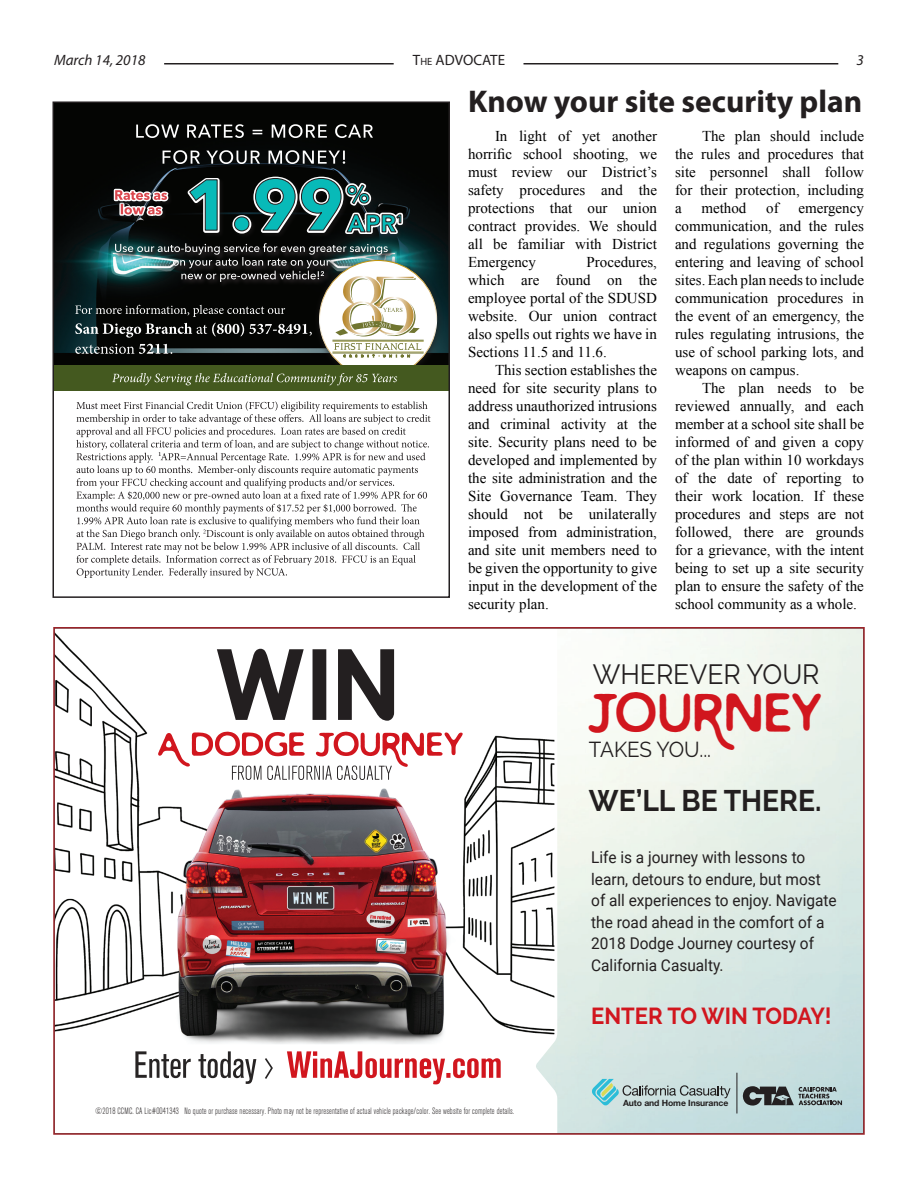
<style>
.page{position:relative;width:918px;height:1188px;background:#fff}
.page>*{position:absolute;margin:0;border:0;box-sizing:border-box;transform-origin:0 0}
.t1{font:46.2px "Wayward Sans";letter-spacing:.06em;color:#d1161e;scale:.95 1}
.t2{font:700 31.5px "Myriad Pro";color:#231f20}
.t3{font:700 29.7px "Raleway";color:#231f20;scale:.95 1}
.t4{font:27.75px "Raleway";color:#231f20;scale:.95 1}
.t5{font:700 23.1px "Raleway";color:#d1161e;scale:.95 1}
.t6{font:21.6px "Raleway";letter-spacing:-.01em;color:#231f20;scale:.95 1}
.t7{font:16.2px/21.6px "Roboto";color:#231f20;scale:.95 1}
.t8{font:15px/18px "Times New Roman";color:#000;text-align:justify}
.t9{font:italic 15px "Myriad Pro";color:#231f20}
.t10{font:15px "Myriad Pro";color:#231f20}
.t11{font:300 condensed 9.15px "Akzidenz Grotesk BE";letter-spacing:.02em;color:#231f20;scale:.95 1}
.t12{font:700 8.55px "Helvetica Neue LT Std";letter-spacing:-.01em;color:#211e1e}
.s1{font-size:10.5px}
</style>
<div class="page">
<hr style="left:524px;top:63px;width:314px;height:1px;background:#231f20">
<hr style="left:164px;top:63px;width:230px;height:1px;background:#231f20">
<img style="left:55px;top:104px;width:392px;height:262px">
<div style="left:313px;top:255px;width:131px;height:130px;background:#231f20;opacity:.75"></div>
<div style="left:320px;top:261px;width:117px;height:117px;background:#fff;border-radius:50%"></div>
<hr style="left:332px;top:341px;width:92px;height:1px;background:#a29e53">
<hr style="left:332px;top:352px;width:92px;height:1px;background:#a29e53">
<hr style="left:332px;top:340px;width:92px;height:1px;background:#707530">
<hr style="left:332px;top:353px;width:92px;height:1px;background:#707530">
<div style="left:53px;top:366px;width:396px;height:25px;background:#44591f"></div>
<svg style="left:163px;top:150px;width:182px;height:14px;background:#4e5050"></svg>
<svg style="left:136px;top:124px;width:237px;height:14px;background:#494a49"></svg>
<svg style="left:113px;top:242px;width:282px;height:1px"></svg>
<div style="left:344px;top:212px;width:65px;height:27px;background:#231f20;opacity:.4"></div>
<div style="left:187px;top:176px;width:162px;height:63px;background:#040503"></div>
<div style="left:114px;top:189px;width:59px;height:17px;background:#050504"></div>
<svg style="left:75px;top:243px;width:346px;height:114px"></svg>
<svg style="left:112px;top:373px;width:285px;height:12px"></svg>
<svg style="left:183px;top:174px;width:222px;height:63px"></svg>
<svg style="left:112px;top:187px;width:59px;height:46px;background:#574546"></svg>
<svg style="left:76px;top:401px;width:355px;height:177px"></svg>
<div style="left:52px;top:101px;width:398px;height:497px;border:2px solid #231f20"></div>
<svg style="left:56px;top:630px;width:806px;height:502px"></svg>
<svg style="left:217px;top:649px;width:177px;height:72px"></svg>
<svg style="left:158px;top:732px;width:305px;height:48px"></svg>
<svg style="left:287px;top:1051px;width:214px;height:33px"></svg>
<svg style="left:135px;top:1051px;width:121px;height:33px"></svg>
<svg style="left:263px;top:1056px;width:11px;height:25px"></svg>
<hr style="left:737px;top:1073px;width:1px;height:41px;background:#231f20">
<svg style="left:592px;top:1079px;width:139px;height:26px;background:#adcac9"></svg>
<svg style="left:743px;top:1086px;width:99px;height:20px;background:#737e80"></svg>
<p class="t9" style="left:54px;top:51px;width:93px">March 14, 2018</p>
<p class="t10" style="left:413px;top:51px;width:60px">T<span class="s1">he</span> ADVOCATE</p>
<p class="t9" style="left:857px;top:51px;width:9px">3</p>
<p class="t2" style="left:468px;top:80px;width:396px">Know your site security plan</p>
<p class="t8" style="left:468px;top:127px;width:191px;text-indent:27px">In light of yet another horrific school shooting, we must review our District’s safety procedures and the protections that our union contract provides. We should all be familiar with District Emergency</p>
<p class="t8" style="left:675px;top:127px;width:191px;text-indent:27px">The plan should include the rules and procedures that site personnel shall follow for their protection, including a</p>
<p class="t8" style="left:701px;top:199px;width:46px">method</p>
<p class="t8" style="left:766px;top:199px;width:14px">of</p>
<p class="t8" style="left:675px;top:199px;width:191px;text-indent:123px">emergency communication, and the rules and regulations governing the entering and leaving of school sites. Each plan needs to include communication procedures in the event of an emergency, the rules regulating intrusions, the use of school parking lots, and weapons on campus.</p>
<p class="t8" style="left:675px;top:379px;width:191px;text-indent:27px">The plan needs to be reviewed annually, and each member at a school site shall be informed of and given a copy of the plan within 10 workdays of the date of reporting to their work location. If these procedures and steps are not followed, there are grounds for a grievance, with the intent being to set up a site security plan to ensure the safety of the school community as a whole.</p>
<p class="t8" style="left:468px;top:253px;width:191px;text-indent:119px">Procedures, which are found on the employee portal of the SDUSD website. Our union contract also spells out rights we have in Sections 11.5 and 11.6.</p>
<p class="t8" style="left:468px;top:361px;width:191px;text-indent:27px">This section establishes the need for site security plans to address unauthorized intrusions and criminal activity at the site. Security plans need to be developed and implemented by the site administration and the Site Governance Team. They should not be unilaterally imposed from administration, and site unit members need to be given the opportunity to give input in the development of the security plan.</p>
<p class="t11" style="left:95px;top:1106px;width:443px">©2018 CCMC. CA Lic#0041343 No quote or purchase necessary. Photo may not be representative of actual vehicle package/color. See website for complete details.</p>
<p class="t4" style="left:593px;top:659px;width:240px">WHEREVER YOUR</p>
<p class="t1" style="left:589px;top:691px;width:247px">JOURNEY</p>
<p class="t6" style="left:589px;top:737px;width:130px">TAKES YOU...</p>
<p class="t3" style="left:589px;top:784px;width:246px">WE’LL BE THERE.</p>
<p class="t7" style="left:591px;top:846px;width:260px">Life is a journey with lessons to learn, detours to endure, but most of all experiences to enjoy. Navigate the road ahead in the comfort of a<br>2018 Dodge Journey courtesy of<br>California Casualty.</p>
<p class="t5" style="left:591px;top:1002px;width:255px">ENTER TO WIN TODAY!</p>
<p class="t12" style="left:623px;top:1098px;width:107px">Auto and Home Insurance</p>
</div>
